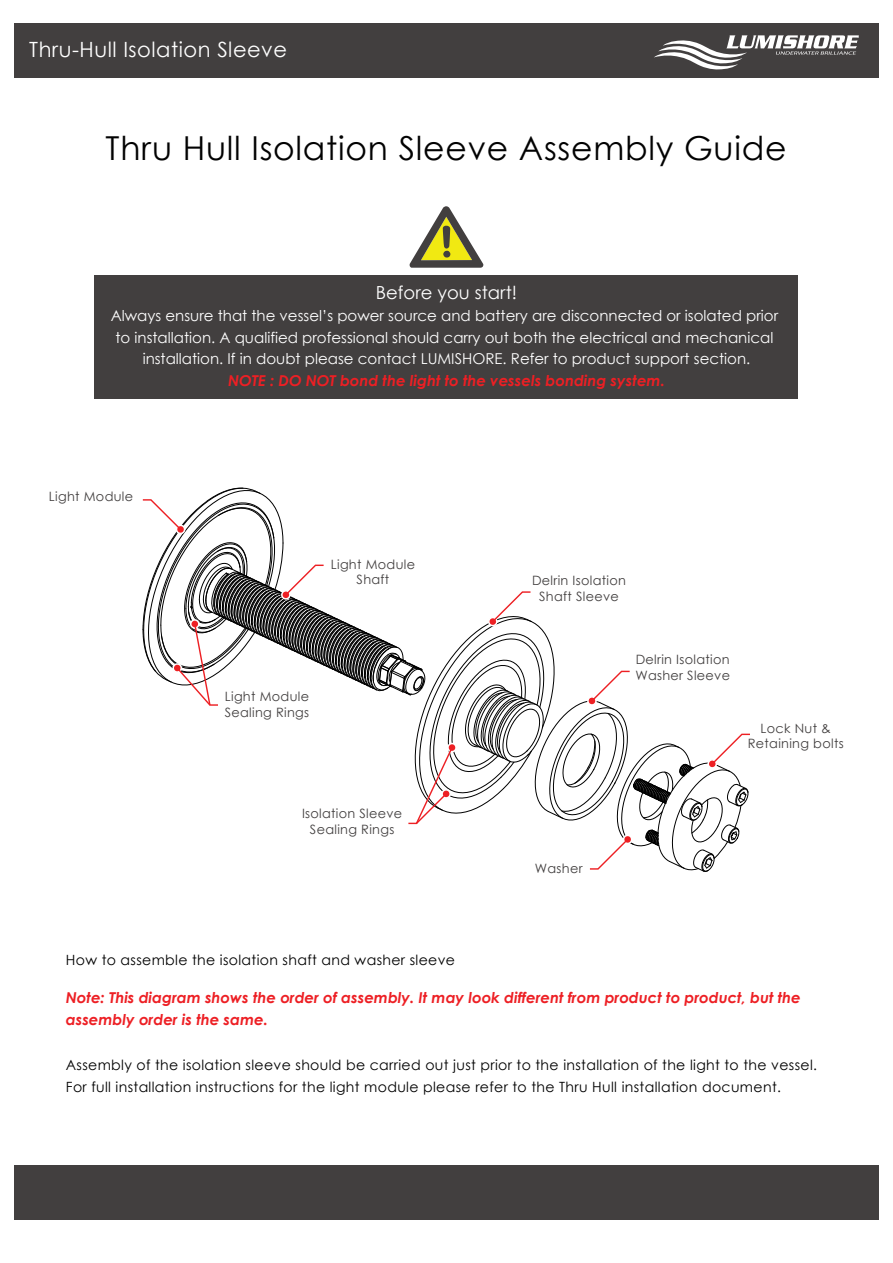
<style>
.page{position:relative;width:893px;height:1263px;background:#fff}
.page>*{position:absolute;margin:0;border:0;box-sizing:border-box;transform-origin:0 0}
.t1{font:33px "Century Gothic";letter-spacing:.025em;color:#020202}
.t2{font:21px "Century Gothic";letter-spacing:.025em;color:#fff}
.t3{font:18px "Century Gothic";color:#fff}
.t4{font:15px/21.6px "Century Gothic";color:#fff;text-align:center}
.t5{font:italic 700 15px/21.6px "Century Gothic";color:#ed1f24}
.t6{font:14.1px/22.5px "Century Gothic";letter-spacing:.025em;color:#010101}
.t7{font:12.9px/15.5px "Century Gothic";letter-spacing:.025em;color:#423f3f;text-align:center}
</style>
<div class="page">
<div style="left:14px;top:24px;width:864px;height:54px;background:#423f3f"></div>
<svg style="left:654px;top:35px;width:205px;height:35px"></svg>
<div style="left:14px;top:1165px;width:864px;height:54px;background:#423f3f"></div>
<svg style="left:410px;top:206px;width:74px;height:62px"></svg>
<div style="left:95px;top:275px;width:703px;height:124px;background:#423f3f"></div>
<svg style="left:142px;top:487px;width:608px;height:385px"></svg>
<h2 class="t2" style="left:29px;top:35px;width:259px">Thru-Hull Isolation Sleeve</h2>
<h1 class="t1" style="left:106px;top:125px;width:682px">Thru Hull Isolation Sleeve Assembly Guide</h1>
<p class="t3" style="left:376px;top:280px;width:143px">Before you start!</p>
<p class="t4" style="left:111px;top:305px;width:669px">Always ensure that the vessel’s power source and battery are disconnected or isolated prior to installation. A qualified professional should carry out both the electrical and mechanical installation. If in doubt please contact LUMISHORE. Refer to product support section.</p>
<p class="t5" style="left:228px;top:369px;width:438px">NOTE : DO NOT bond the light to the vessels bonding system.</p>
<p class="t7" style="left:49px;top:489px;width:86px">Light Module</p>
<p class="t7" style="left:331px;top:556px;width:86px">Light Module<br>Shaft</p>
<p class="t7" style="left:225px;top:689px;width:86px;text-align:left">Light Module<br>Sealing Rings</p>
<p class="t7" style="left:302px;top:806px;width:102px">Isolation Sleeve<br>Sealing Rings</p>
<p class="t7" style="left:532px;top:572px;width:95px">Delrin Isolation<br>Shaft Sleeve</p>
<p class="t7" style="left:635px;top:652px;width:96px;text-align:left">Delrin Isolation<br>Washer Sleeve</p>
<p class="t7" style="left:748px;top:720px;width:97px">Lock Nut &amp;<br>Retaining bolts</p>
<p class="t7" style="left:535px;top:860px;width:49px">Washer</p>
<p class="t6" style="left:66px;top:948px;width:391px">How to assemble the isolation shaft and washer sleeve</p>
<p class="t5" style="left:66px;top:986px;width:736px">Note: This diagram shows the order of assembly. It may look different from product to product, but the assembly order is the same.</p>
<p class="t6" style="left:66px;top:1053px;width:753px">Assembly of the isolation sleeve should be carried out just prior to the installation of the light to the vessel.<br>For full installation instructions for the light module please refer to the Thru Hull installation document.</p>
</div>
